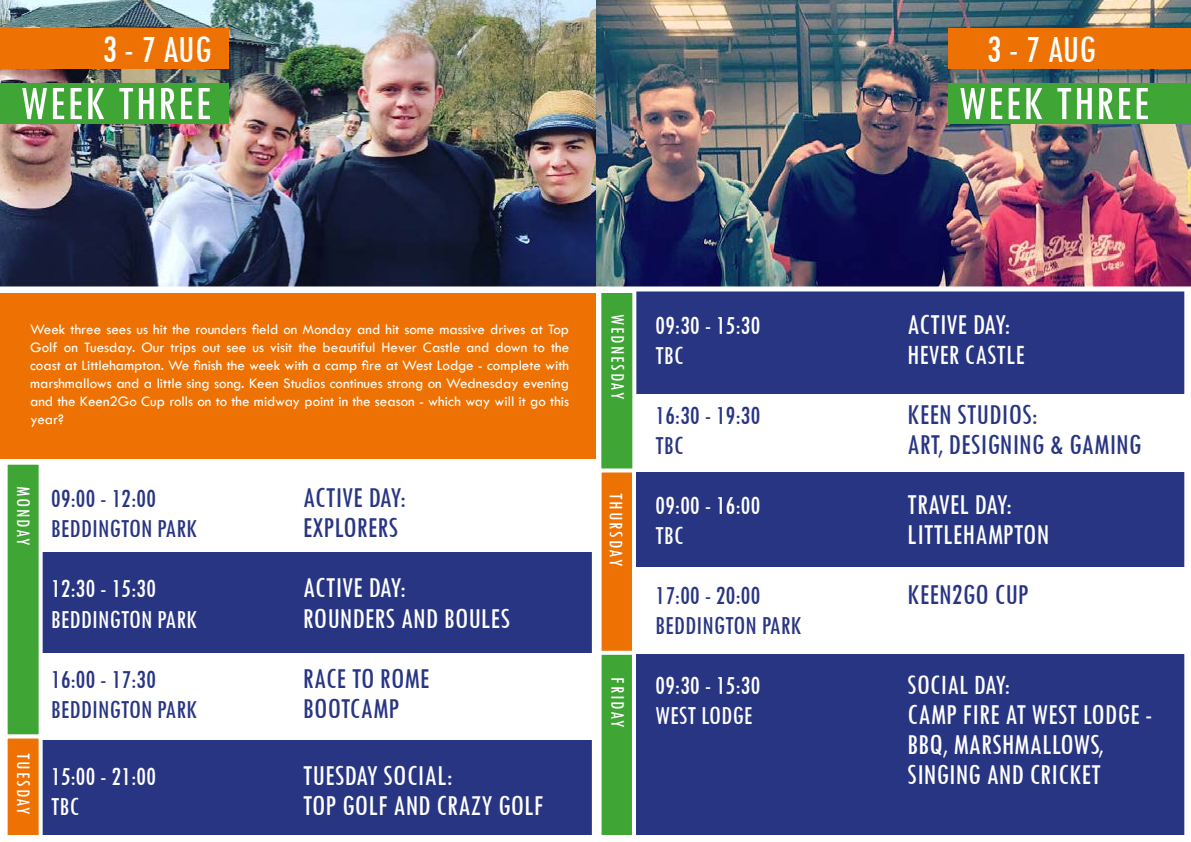
<style>
.page{position:relative;width:1191px;height:842px;background:#fff}
.page>*{position:absolute;margin:0;border:0;box-sizing:border-box;transform-origin:0 0}
.t1{font:condensed 50px "Tw Cen";letter-spacing:.03em;color:#fff}
.t2{font:condensed 40px "Tw Cen";letter-spacing:-.015em;color:#fff}
.t3{font:condensed 30px/30px "Tw Cen";color:#fff}
.t4{font:condensed 30px "Tw Cen";color:#283583}
.t5{font:condensed 29px "Tw Cen";color:#fff}
.t6{font:condensed 27px "Tw Cen";color:#283583}
.t7{font:condensed 27px "Tw Cen";color:#fff}
.t8{font:condensed 20px "Tw Cen";letter-spacing:.1em;color:#fff}
.t9{font:15px/18px "Tw Cen";color:#fff;text-align:justify}
</style>
<div class="page">
<img style="left:595px;top:0;width:596px;height:286px">
<img style="left:0;top:0;width:595px;height:286px">
<div style="left:0;top:83px;width:229px;height:41px;background:#3fa535"></div>
<div style="left:26px;top:740px;width:571px;height:102px;background:#283583"></div>
<div style="left:26px;top:552px;width:566px;height:101px;background:#283583"></div>
<div style="left:6px;top:463px;width:35px;height:273px;background:#3fa535"></div>
<div style="left:4px;top:461px;width:39px;height:277px;border:4px solid #fff"></div>
<svg style="left:4px;top:734px;width:39px;height:101px;background:#ef913e"></svg>
<div style="left:0;top:29px;width:229px;height:40px;background:#ee7203"></div>
<div style="left:592px;top:323px;width:7px;height:519px;background:#fff"></div>
<div style="left:634px;top:289px;width:557px;height:105px;background:#283583"></div>
<div style="left:597px;top:289px;width:39px;height:190px;background:#3fa535;border:4px solid #fff"></div>
<div style="left:636px;top:655px;width:555px;height:187px;background:#283583"></div>
<div style="left:632px;top:472px;width:559px;height:95px;background:#283583"></div>
<div style="left:597px;top:468px;width:39px;height:214px;background:#ee7203;border:4px solid #fff"></div>
<svg style="left:597px;top:651px;width:39px;height:184px"></svg>
<div style="left:1px;top:835px;width:1190px;height:7px;background:#fff"></div>
<div style="left:0;top:286px;width:1191px;height:5px;background:#fff"></div>
<div style="left:1184px;top:287px;width:7px;height:555px;background:#fff"></div>
<div style="left:948px;top:83px;width:243px;height:41px;background:#3fa535"></div>
<div style="left:948px;top:29px;width:243px;height:40px;background:#ee7203"></div>
<div style="left:0;top:293px;width:595px;height:165px;background:#ee7203"></div>
<h2 class="t2" style="left:102px;top:25px;width:110px">3 - 7 AUG</h2>
<h1 class="t1" style="left:20px;top:73px;width:192px">WEEK THREE</h1>
<h2 class="t2" style="left:987px;top:25px;width:110px">3 - 7 AUG</h2>
<h1 class="t1" style="left:958px;top:73px;width:192px">WEEK THREE</h1>
<p class="t9" style="left:30px;top:320px;width:540px">Week three sees us hit the rounders field on Monday and hit some massive drives at Top Golf on Tuesday. Our trips out see us visit the beautiful Hever Castle and down to the coast at Littlehampton. We finish the week with a camp fire at West Lodge - complete with marshmallows and a little sing song. Keen Studios continues strong on Wednesday evening and the Keen2Go Cup rolls on to the midway point in the season - which way will it go this year?</p>
<h3 class="t8" style="left:35px;top:486px;width:61px;rotate:90deg">MONDAY</h3>
<h3 class="t8" style="left:35px;top:753px;width:63px;rotate:90deg">TUESDAY</h3>
<h3 class="t6" style="left:51px;top:483px;width:107px">09:00 - 12:00</h3>
<h3 class="t4" style="left:303px;top:480px;width:104px">ACTIVE DAY:</h3>
<h3 class="t6" style="left:51px;top:513px;width:148px">BEDDINGTON PARK</h3>
<h3 class="t4" style="left:303px;top:510px;width:97px">EXPLORERS</h3>
<h3 class="t7" style="left:51px;top:573px;width:107px">12:30 - 15:30</h3>
<h3 class="t3" style="left:303px;top:572px;width:104px">ACTIVE DAY:</h3>
<h3 class="t7" style="left:51px;top:603px;width:148px">BEDDINGTON PARK</h3>
<h3 class="t3" style="left:303px;top:602px;width:209px">ROUNDERS AND BOULES</h3>
<h3 class="t6" style="left:51px;top:663px;width:107px">16:00 - 17:30</h3>
<h3 class="t4" style="left:303px;top:660px;width:128px">RACE TO ROME</h3>
<h3 class="t6" style="left:51px;top:693px;width:148px">BEDDINGTON PARK</h3>
<h3 class="t4" style="left:303px;top:690px;width:98px">BOOTCAMP</h3>
<h3 class="t7" style="left:51px;top:760px;width:107px">15:00 - 21:00</h3>
<h3 class="t3" style="left:303px;top:759px;width:151px">TUESDAY SOCIAL:</h3>
<h3 class="t7" style="left:51px;top:790px;width:30px">TBC</h3>
<h3 class="t3" style="left:303px;top:789px;width:242px">TOP GOLF AND CRAZY GOLF</h3>
<h3 class="t8" style="left:630px;top:314px;width:87px;rotate:90deg">WEDNESDAY</h3>
<h3 class="t8" style="left:628px;top:493px;width:75px;rotate:90deg">THURSDAY</h3>
<h3 class="t8" style="left:630px;top:677px;width:52px;rotate:90deg">FRIDAY</h3>
<h3 class="t7" style="left:655px;top:309px;width:107px">09:30 - 15:30</h3>
<h3 class="t3" style="left:907px;top:309px;width:104px">ACTIVE DAY:</h3>
<h3 class="t7" style="left:655px;top:339px;width:30px">TBC</h3>
<h3 class="t5" style="left:907px;top:338px;width:119px">HEVER CASTLE</h3>
<h3 class="t6" style="left:655px;top:399px;width:107px">16:30 - 19:30</h3>
<h3 class="t4" style="left:907px;top:397px;width:132px">KEEN STUDIOS:</h3>
<h3 class="t6" style="left:655px;top:429px;width:30px">TBC</h3>
<h3 class="t4" style="left:907px;top:427px;width:235px">ART, DESIGNING &amp; GAMING</h3>
<h3 class="t7" style="left:655px;top:489px;width:107px">09:00 - 16:00</h3>
<h3 class="t3" style="left:907px;top:489px;width:106px">TRAVEL DAY:</h3>
<h3 class="t7" style="left:655px;top:519px;width:30px">TBC</h3>
<h3 class="t3" style="left:907px;top:519px;width:143px">LITTLEHAMPTON</h3>
<h3 class="t6" style="left:655px;top:579px;width:107px">17:00 - 20:00</h3>
<h3 class="t4" style="left:907px;top:577px;width:123px">KEEN2GO CUP</h3>
<h3 class="t6" style="left:655px;top:609px;width:148px">BEDDINGTON PARK</h3>
<h3 class="t7" style="left:655px;top:669px;width:107px">09:30 - 15:30</h3>
<h3 class="t5" style="left:907px;top:668px;width:104px">SOCIAL DAY:</h3>
<h3 class="t7" style="left:655px;top:699px;width:99px">WEST LODGE</h3>
<h3 class="t3" style="left:907px;top:699px;width:246px">CAMP FIRE AT WEST LODGE -<br>BBQ, MARSHMALLOWS,<br>SINGING AND CRICKET</h3>
</div>
